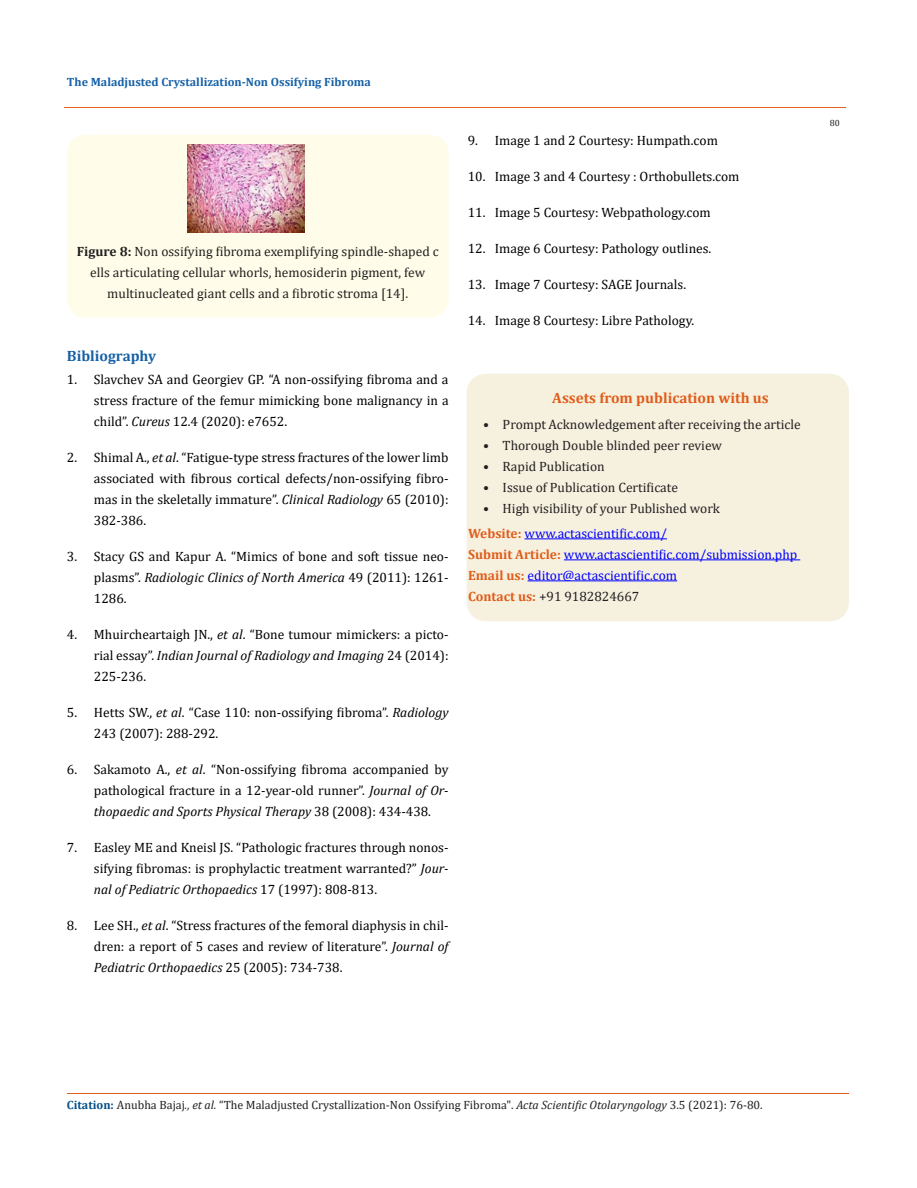
<style>
.page{position:relative;width:917px;height:1188px;background:#fff}
.page>*{position:absolute;margin:0;border:0;box-sizing:border-box;transform-origin:0 0}
.t1{font:700 15px "Cambria";color:#e05d1a}
.t2{font:700 15px "Cambria";color:#1560a6}
.t3{font:13.5px/21px "Cambria";color:#000;text-align:justify}
.t4{font:13.5px/21px "Cambria";color:#231f20;text-align:center}
.t5{font:13.5px "Cambria";color:#00f}
.t6{font:12px "Cambria";color:#231f20}
.t7{font:700 12px "Cambria";color:#1560a6}
.t8{font:9px "Cambria";color:#231f20}
.s1{font-weight:700}
.s2{font-style:italic}
.s3{font-weight:700;color:#e05d1a}
.s4{font-weight:700;color:#035089}
</style>
<div class="page">
<div style="left:67px;top:135px;width:381px;height:183px;background:#fffde9;border-radius:18px"></div>
<img style="left:188px;top:145px;width:116px;height:87px">
<div style="left:467px;top:375px;width:381px;height:246px;background:#f6f0df;border-radius:18px"></div>
<div style="left:466px;top:374px;width:382px;height:247px;border:2px solid #f6f0df;border-radius:18px"></div>
<hr style="left:524px;top:538px;width:143px;height:1px;background:#00f">
<hr style="left:564px;top:559px;width:236px;height:1px;background:#00f">
<hr style="left:527px;top:580px;width:150px;height:1px;background:#00f">
<hr style="left:64px;top:108px;width:781px;height:1px;background:#e05d1a">
<hr style="left:67px;top:1094px;width:781px;height:1px;background:#e05d1a">
<p class="t7" style="left:67px;top:73px;width:305px">The Maladjusted Crystallization-Non Ossifying Fibroma</p>
<p class="t4" style="left:77px;top:241px;width:363px"><span class="s1">Figure 8:</span> Non ossifying fibroma exemplifying spindle-shaped c ells articulating cellular whorls, hemosiderin pigment, few multinucleated giant cells and a fibrotic stroma [14].</p>
<p class="t2" style="left:67px;top:345px;width:91px">Bibliography</p>
<p class="t3" style="left:94px;top:369px;width:356px;text-indent:-27px">1. Slavchev SA and Georgiev GP. “A non-ossifying fibroma and a stress fracture of the femur mimicking bone malignancy in a child”. <span class="s2">Cureus</span> 12.4 (2020): e7652.</p>
<p class="t3" style="left:94px;top:447px;width:356px;text-indent:-27px">2. Shimal A., <span class="s2">et al</span>. “Fatigue-type stress fractures of the lower limb associated with fibrous cortical defects/non-ossifying fibro&shy;mas in the skeletally immature”. <span class="s2">Clinical Radiology</span> 65 (2010):<br>382-386.</p>
<p class="t3" style="left:94px;top:546px;width:356px;text-indent:-27px">3. Stacy GS and Kapur A. “Mimics of bone and soft tissue neo&shy;plasms”. <span class="s2">Radiologic Clinics of North America</span> 49 (2011): 1261- 1286.</p>
<p class="t3" style="left:94px;top:624px;width:356px;text-indent:-27px">4. Mhuircheartaigh JN., <span class="s2">et al</span>. “Bone tumour mimickers: a picto&shy;rial essay”. <span class="s2">Indian Journal of Radiology and Imaging</span> 24 (2014):<br>225-236.</p>
<p class="t3" style="left:94px;top:702px;width:356px;text-indent:-27px">5. Hetts SW., <span class="s2">et al</span>. “Case 110: non-ossifying fibroma”. <span class="s2">Radiology<br></span>243 (2007): 288-292.</p>
<p class="t3" style="left:94px;top:759px;width:356px;text-indent:-27px">6. Sakamoto A., <span class="s2">et al</span>. “Non-ossifying fibroma accompanied by pathological fracture in a 12-year-old runner”. <span class="s2">Journal of Or&shy;thopaedic and Sports Physical Therapy</span> 38 (2008): 434-438.</p>
<p class="t3" style="left:94px;top:837px;width:356px;text-indent:-27px">7. Easley ME and Kneisl JS. “Pathologic fractures through nonos&shy;sifying fibromas: is prophylactic treatment warranted?” <span class="s2">Jour&shy;nal of Pediatric Orthopaedics</span> 17 (1997): 808-813.</p>
<p class="t3" style="left:94px;top:915px;width:356px;text-indent:-27px">8. Lee SH., <span class="s2">et al</span>. “Stress fractures of the femoral diaphysis in chil&shy;dren: a report of 5 cases and review of literature”. <span class="s2">Journal of Pediatric Orthopaedics</span> 25 (2005): 734-738.</p>
<p class="t3" style="left:468px;top:130px;width:251px">9. Image 1 and 2 Courtesy: Humpath.com</p>
<p class="t3" style="left:468px;top:166px;width:273px">10. Image 3 and 4 Courtesy : Orthobullets.com</p>
<p class="t3" style="left:468px;top:202px;width:244px">11. Image 5 Courtesy: Webpathology.com</p>
<p class="t3" style="left:468px;top:238px;width:245px">12. Image 6 Courtesy: Pathology outlines.</p>
<p class="t3" style="left:468px;top:274px;width:220px">13. Image 7 Courtesy: SAGE Journals.</p>
<p class="t3" style="left:468px;top:310px;width:228px">14. Image 8 Courtesy: Libre Pathology.</p>
<p class="t1" style="left:552px;top:387px;width:218px">Assets from publication with us</p>
<p class="t4" style="left:483px;top:414px;width:319px">• Prompt Acknowledgement after receiving the article</p>
<p class="t4" style="left:483px;top:435px;width:240px">• Thorough Double blinded peer review</p>
<p class="t4" style="left:483px;top:456px;width:123px">• Rapid Publication</p>
<p class="t4" style="left:483px;top:477px;width:196px">• Issue of Publication Certificate</p>
<p class="t4" style="left:483px;top:498px;width:238px">• High visibility of your Published work</p>
<p class="t5" style="left:468px;top:525px;width:200px"><span class="s3">Website:</span> www.actascientific.com/</p>
<p class="t5" style="left:468px;top:546px;width:330px"><span class="s3">Submit Article:</span> www.actascientific.com/submission.php</p>
<p class="t5" style="left:468px;top:567px;width:210px"><span class="s3">Email us:</span> editor@actascientific.com</p>
<p class="t4" style="left:468px;top:586px;width:173px"><span class="s3">Contact us:</span> +91 9182824667</p>
<p class="t8" style="left:829px;top:118px;width:11px">80</p>
<p class="t6" style="left:67px;top:1098px;width:697px"><span class="s4">Citation:</span> Anubha Bajaj<span class="s2">., et al.</span> “The Maladjusted Crystallization-Non Ossifying Fibroma". <span class="s2">Acta Scientific Otolaryngology</span> 3.5 (2021): 76-80.</p>
</div>
